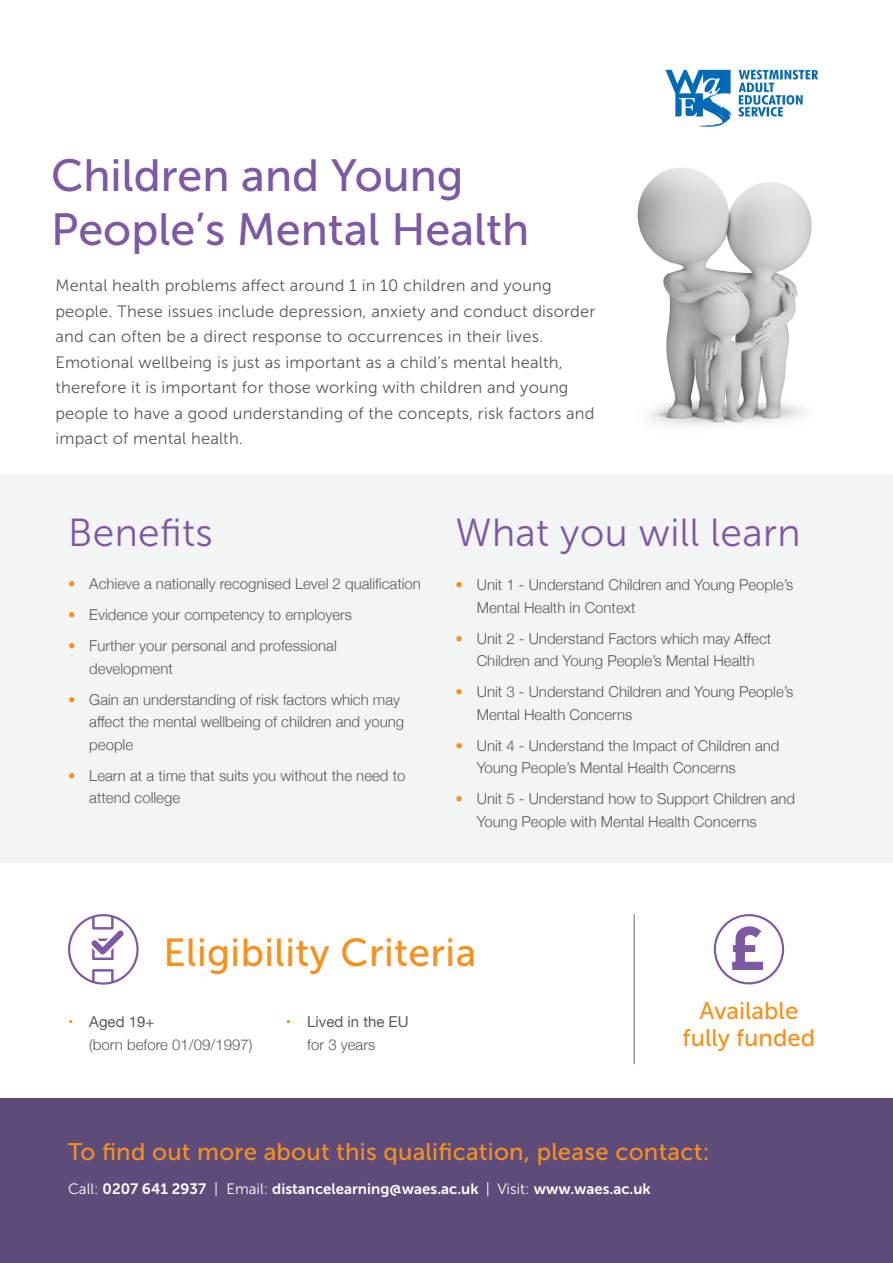
<style>
.page{position:relative;width:893px;height:1263px;background:#fff}
.page>*{position:absolute;margin:0;border:0;box-sizing:border-box;transform-origin:0 0}
.t1{font:45px/54px "Museo Sans 500";color:#7f58a4}
.t2{font:39px "Museo Sans 300";letter-spacing:.01em;color:#7f58a4}
.t3{font:39px "Museo Sans 500";letter-spacing:.01em;color:#f6911e}
.t4{font:24px/27px "Museo Sans 500";letter-spacing:.01em;color:#f6911e;text-align:center}
.Intro{font:16.5px/25.5px "Museo Sans 300";letter-spacing:.01em;color:#575a5b}
.t5{font:300 15px/22.5px "Helvetica Neue";color:#575a5b}
.t6{font:15px "Museo Sans 700";color:#fff}
.t7{font:15px/22.5px "Helvetica Neue";color:#575a5b}
.s1{color:#f6911e}
.s2{font-weight:400;color:#f6911e}
.s3{font-weight:400}
.s4{font-weight:300}
.s5{font-family:"Museo Sans 300"}
</style>
<div class="page">
<div style="left:0;top:1098px;width:893px;height:165px;background:#5d4b79"></div>
<hr style="left:634px;top:914px;width:1px;height:150px;background:#666969">
<svg style="left:68px;top:914px;width:71px;height:71px"></svg>
<svg style="left:714px;top:914px;width:70px;height:70px"></svg>
<img style="left:665px;top:69px;width:154px;height:58px">
<div style="left:0;top:475px;width:893px;height:388px;background:#f3f4f4"></div>
<img style="left:637px;top:168px;width:175px;height:258px">
<h1 class="t1" style="left:51px;top:149px;width:480px">Children and Young<br>People’s Mental Health</h1>
<p class="Intro" style="left:55px;top:273px;width:541px">Mental health problems affect around 1 in 10 children and young people. These issues include depression, anxiety and conduct disorder and can often be a direct response to occurrences in their lives.<br>Emotional wellbeing is just as important as a child’s mental health, therefore it is important for those working with children and young people to have a good understanding of the concepts, risk factors and impact of mental health.</p>
<h3 class="t2" style="left:68px;top:512px;width:146px">Benefits</h3>
<h3 class="t2" style="left:455px;top:512px;width:347px">What you will learn</h3>
<p class="t5" style="left:68px;top:571px;width:354px"><span class="s1">•</span> Achieve a nationally recognised Level 2 qualification</p>
<p class="t5" style="left:68px;top:602px;width:286px"><span class="s1">•</span> Evidence your competency to employers</p>
<p class="t5" style="left:89px;top:633px;width:249px;text-indent:-21px"><span class="s1">•</span> Further your personal and professional development</p>
<p class="t5" style="left:89px;top:687px;width:316px;text-indent:-21px"><span class="s1">•</span> Gain an understanding of risk factors which may affect the mental wellbeing of children and young people</p>
<p class="t5" style="left:89px;top:763px;width:318px;text-indent:-21px"><span class="s1">•</span> Learn at a time that suits you without the need to attend college</p>
<p class="t5" style="left:477px;top:573px;width:318px;text-indent:-21px"><span class="s1">•</span> Unit 1 - Understand Children and Young People’s<br>Mental Health in Context</p>
<p class="t5" style="left:455px;top:626px;width:317px;text-align:center"><span class="s1">•</span> Unit 2 - Understand Factors which may Affect<br>Children and Young People’s Mental Health</p>
<p class="t5" style="left:477px;top:680px;width:318px;text-indent:-21px"><span class="s1">•</span> Unit 3 - Understand Children and Young People’s<br>Mental Health Concerns</p>
<p class="t5" style="left:477px;top:733px;width:304px;text-indent:-21px"><span class="s1">•</span> Unit 4 - Understand the Impact of Children and<br>Young People’s Mental Health Concerns</p>
<p class="t5" style="left:477px;top:787px;width:320px;text-indent:-21px"><span class="s1">•</span> Unit 5 - Understand how to Support Children and<br>Young People with Mental Health Concerns</p>
<h2 class="t3" style="left:164px;top:931px;width:314px">Eligibility Criteria</h2>
<p class="t5" style="left:89px;top:1009px;width:165px;text-indent:-21px"><span class="s2">•</span> <span class="s3">Aged 19+<br></span>(born before 01/09/1997)</p>
<p class="t7" style="left:307px;top:1011px;width:103px;text-indent:-21px"><span class="s1">•</span> Lived in the EU <span class="s4">for 3 years</span></p>
<h3 class="t4" style="left:683px;top:998px;width:134px">Available fully funded</h3>
<h3 class="t4" style="left:68px;top:1138px;width:643px">To find out more about this qualification, please contact:</h3>
<p class="t6" style="left:68px;top:1180px;width:584px"><span class="s5">Call:</span> 0207 641 2937 <span class="s5">| Email:</span> distancelearning@waes.ac.uk <span class="s5">| Visit:</span> www.waes.ac.uk</p>
</div>
